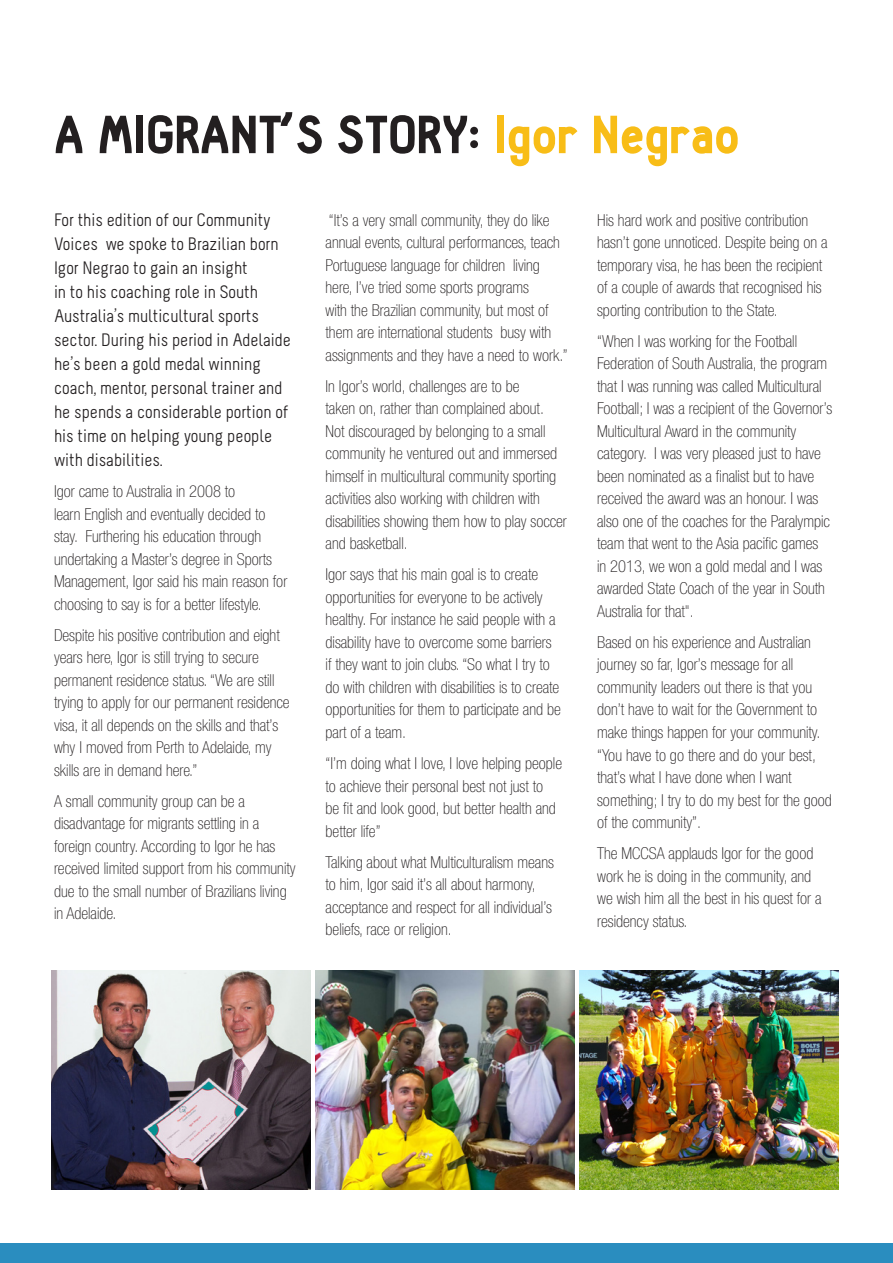
<style>
.page{position:relative;width:893px;height:1263px;background:#fff}
.page>*{position:absolute;margin:0;border:0;box-sizing:border-box;transform-origin:0 0}
.Heading{font:900 52.5px "Hallosans";color:#231f20}
.intro{font:18px/24px "Melbourne";color:#231f20}
.Body{font:100 condensed 16.5px/22.5px "Helvetica Neue";color:#231f20}
.s1{color:#f8bd17}
</style>
<div class="page">
<div style="left:0;top:1243px;width:893px;height:20px;background:#2a8dbf"></div>
<img style="left:51px;top:970px;width:260px;height:220px">
<img style="left:315px;top:970px;width:260px;height:219px">
<img style="left:580px;top:970px;width:259px;height:220px">
<hr style="left:0;top:1061px;width:1px;height:182px;background:#231f20">
<p class="Heading" style="left:54px;top:106px;width:687px">A MIGRANT’S STORY: <span class="s1">Igor Negrao</span></p>
<p class="intro" style="left:54px;top:208px;width:239px">For this edition of our Community<br>Voices we spoke to Brazilian born<br>Igor Negrao to gain an insight<br>in to his coaching role in South<br>Australia’s multicultural sports sector. During his period in Adelaide he’s been a gold medal winning coach, mentor, personal trainer and he spends a considerable portion of his time on helping young people with disabilities.</p>
<p class="Body" style="left:54px;top:480px;width:235px">Igor came to Australia in 2008 to<br>learn English and eventually decided to stay. Furthering his education through undertaking a Master’s degree in Sports Management, Igor said his main reason for choosing to say is for a better lifestyle.</p>
<p class="Body" style="left:54px;top:623px;width:237px">Despite his positive contribution and eight years here, Igor is still trying to secure permanent residence status. “We are still trying to apply for our permanent residence visa, it all depends on the skills and that’s why I moved from Perth to Adelaide, my skills are in demand here.”</p>
<p class="Body" style="left:54px;top:789px;width:243px">A small community group can be a disadvantage for migrants settling in a foreign country. According to Igor he has received limited support from his community due to the small number of Brazilians living in Adelaide.</p>
<p class="Body" style="left:326px;top:209px;width:244px">“It’s a very small community, they do like annual events, cultural performances, teach Portuguese language for children living here, I’ve tried some sports programs<br>with the Brazilian community, but most of them are international students busy with assignments and they have a need to work.”</p>
<p class="Body" style="left:326px;top:375px;width:243px">In Igor’s world, challenges are to be<br>taken on, rather than complained about.<br>Not discouraged by belonging to a small community he ventured out and immersed himself in multicultural community sporting activities also working with children with disabilities showing them how to play soccer and basketball.</p>
<p class="Body" style="left:326px;top:563px;width:237px">Igor says that his main goal is to create opportunities for everyone to be actively healthy. For instance he said people with a disability have to overcome some barriers if they want to join clubs. “So what I try to do with children with disabilities is to create opportunities for them to participate and be part of a team.</p>
<p class="Body" style="left:326px;top:752px;width:238px">“I’m doing what I love, I love helping people to achieve their personal best not just to<br>be fit and look good, but better health and better life”</p>
<p class="Body" style="left:326px;top:850px;width:230px">Talking about what Multiculturalism means to him, Igor said it’s all about harmony, acceptance and respect for all individual’s beliefs, race or religion.</p>
<p class="Body" style="left:597px;top:209px;width:232px">His hard work and positive contribution hasn’t gone unnoticed. Despite being on a temporary visa, he has been the recipient of a couple of awards that recognised his sporting contribution to the State.</p>
<p class="Body" style="left:597px;top:330px;width:237px">“When I was working for the Football Federation of South Australia, the program that I was running was called Multicultural Football; I was a recipient of the Governor’s Multicultural Award in the community category. I was very pleased just to have been nominated as a finalist but to have received the award was an honour. I was also one of the coaches for the Paralympic team that went to the Asia pacific games<br>in 2013, we won a gold medal and I was awarded State Coach of the year in South Australia for that".</p>
<p class="Body" style="left:597px;top:631px;width:236px">Based on his experience and Australian journey so far, Igor’s message for all community leaders out there is that you don’t have to wait for the Government to make things happen for your community. “You have to go there and do your best, that’s what I have done when I want something; I try to do my best for the good of the community”.</p>
<p class="Body" style="left:597px;top:842px;width:226px">The MCCSA applauds Igor for the good work he is doing in the community, and we wish him all the best in his quest for a residency status.</p>
</div>
